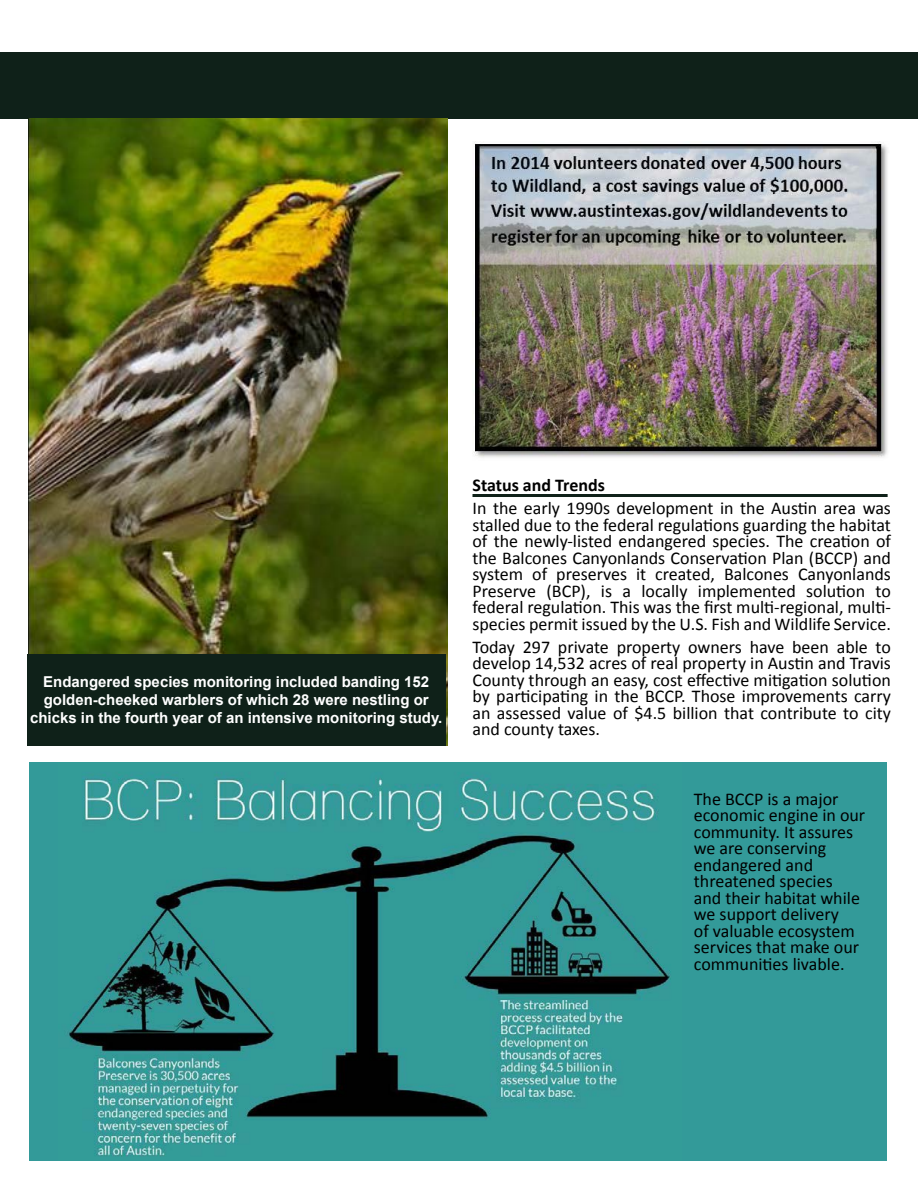
<style>
.page{position:relative;width:918px;height:1188px;background:#fff}
.page>*{position:absolute;margin:0;border:0;box-sizing:border-box;transform-origin:0 0}
.t1{font:18px/16.5px "Calibri";color:#000;text-align:justify}
.t2{font:700 18px "Calibri";color:#000}
.t3{font:700 15px/18px "Arial";color:#fff;text-align:center}
</style>
<div class="page">
<div style="left:0;top:52px;width:918px;height:67px;background:#0f2119"></div>
<img style="left:29px;top:119px;width:418px;height:627px">
<div style="left:29px;top:762px;width:857px;height:399px;background:#339a99"></div>
<img style="left:68px;top:774px;width:603px;height:383px">
<img style="left:472px;top:142px;width:416px;height:316px">
<div style="left:27px;top:654px;width:419px;height:92px;background:#0f2119"></div>
<hr style="left:472px;top:494px;width:416px;height:3px;background:#0f2119">
<p class="t3" style="left:30px;top:673px;width:414px">Endangered species monitoring included banding 152 golden-cheeked warblers of which 28 were nestling or chicks in the fourth year of an intensive monitoring study.</p>
<p class="t2" style="left:472px;top:473px;width:134px">Status and Trends</p>
<p class="t1" style="left:472px;top:500px;width:420px">In the early 1990s development in the Austin area was stalled due to the federal regulations guarding the habitat of the newly-listed endangered species. The creation of the Balcones Canyonlands Conservation Plan (BCCP) and system of preserves it created, Balcones Canyonlands Preserve (BCP), is a locally implemented solution to federal regulation. This was the first multi-regional, multi&shy;species permit issued by the U.S. Fish and Wildlife Service.</p>
<p class="t1" style="left:472px;top:639px;width:420px">Today 297 private property owners have been able to develop 14,532 acres of real property in Austin and Travis County through an easy, cost effective mitigation solution by participating in the BCCP. Those improvements carry an assessed value of $4.5 billion that contribute to city and county taxes.</p>
<p class="t1" style="left:694px;top:790px;width:173px;text-align:left">The BCCP is a major economic engine in our community. It assures we are conserving endangered and threatened species<br>and their habitat while we support delivery<br>of valuable ecosystem services that make our communities livable.</p>
</div>
